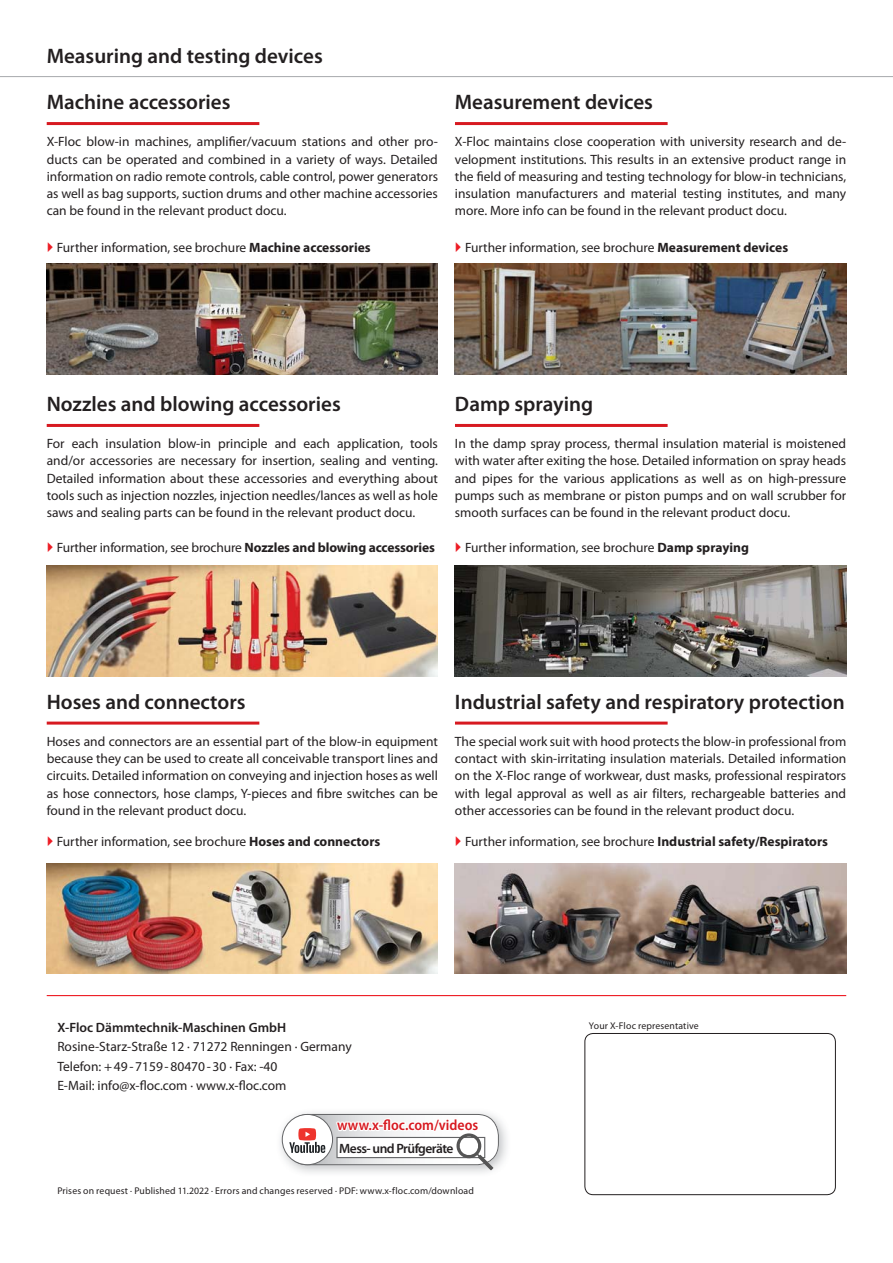
<style>
.page{position:relative;width:893px;height:1263px;background:#fff}
.page>*{position:absolute;margin:0;border:0;box-sizing:border-box;transform-origin:0 0}
.t1{font:600 21px "Myriad Pro";color:#231f20}
.t2{font:600 semi-condensed 15px "Myriad Pro";color:#d71920}
.t3{font:13.5px/17.2px "Myriad Pro";color:#231f20;text-align:justify}
.t4{font:600 13.5px "Myriad Pro";color:#231f20}
.t5{font:600 13.5px "Myriad Pro";letter-spacing:-.04em;color:#231f20}
.t6{font:9.75px "Myriad Pro";letter-spacing:.015em;color:#231f20}
.s1{font-weight:700}
</style>
<div class="page">
<hr style="left:0;top:76px;width:893px;height:1px;background:#a7a9ac">
<hr style="left:47px;top:995px;width:799px;height:1px;background:#ed1c24">
<div style="left:585px;top:1033px;width:250px;height:162px;border:1px solid #231f20;border-radius:8px"></div>
<img style="left:47px;top:863px;width:391px;height:111px">
<img style="left:455px;top:863px;width:391px;height:111px">
<img style="left:47px;top:264px;width:391px;height:110px">
<img style="left:47px;top:566px;width:391px;height:110px">
<img style="left:455px;top:264px;width:391px;height:110px">
<img style="left:455px;top:566px;width:391px;height:110px">
<hr style="left:47px;top:122px;width:212px;height:3px;background:#d71920">
<hr style="left:455px;top:122px;width:213px;height:3px;background:#d71920">
<hr style="left:47px;top:424px;width:212px;height:3px;background:#d71920">
<hr style="left:455px;top:424px;width:213px;height:3px;background:#d71920">
<hr style="left:47px;top:722px;width:212px;height:3px;background:#d71920">
<hr style="left:455px;top:722px;width:213px;height:3px;background:#d71920">
<img style="left:280px;top:1120px;width:227px;height:53px">
<svg style="left:286px;top:1112px;width:213px;height:58px"></svg>
<h1 class="t1" style="left:47px;top:48px;width:277px">Measuring and testing devices</h1>
<h1 class="t1" style="left:47px;top:94px;width:185px">Machine accessories</h1>
<h1 class="t1" style="left:455px;top:94px;width:199px">Measurement devices</h1>
<p class="t3" style="left:47px;top:134px;width:393px">X-Floc blow-in machines, amplifier/vacuum stations and other pro&shy;ducts can be operated and combined in a variety of ways. Detailed information on radio remote controls, cable control, power generators as well as bag supports, suction drums and other machine accessories can be found in the relevant product docu.</p>
<p class="t3" style="left:57px;top:240px;width:315px">Further information, see brochure <span class="s1">Machine accessories</span></p>
<p class="t3" style="left:455px;top:134px;width:393px">X-Floc maintains close cooperation with university research and de&shy;velopment institutions. This results in an extensive product range in the field of measuring and testing technology for blow-in technicians, insulation manufacturers and material testing institutes, and many more. More info can be found in the relevant product docu.</p>
<p class="t3" style="left:465px;top:240px;width:325px">Further information, see brochure <span class="s1">Measurement devices</span></p>
<h1 class="t1" style="left:47px;top:396px;width:295px">Nozzles and blowing accessories</h1>
<h1 class="t1" style="left:455px;top:396px;width:140px">Damp spraying</h1>
<p class="t3" style="left:47px;top:436px;width:393px">For each insulation blow-in principle and each application, tools and/or accessories are necessary for insertion, sealing and venting.<br>Detailed information about these accessories and everything about tools such as injection nozzles, injection needles/lances as well as hole saws and sealing parts can be found in the relevant product docu.</p>
<p class="t3" style="left:57px;top:539px;width:380px">Further information, see brochure <span class="s1">Nozzles and blowing accessories</span></p>
<p class="t3" style="left:455px;top:436px;width:393px">In the damp spray process, thermal insulation material is moistened with water after exiting the hose. Detailed information on spray heads and pipes for the various applications as well as on high-pressure pumps such as membrane or piston pumps and on wall scrubber for smooth surfaces can be found in the relevant product docu.</p>
<p class="t3" style="left:465px;top:539px;width:285px">Further information, see brochure <span class="s1">Damp spraying</span></p>
<h1 class="t1" style="left:47px;top:694px;width:200px">Hoses and connectors</h1>
<h1 class="t1" style="left:455px;top:694px;width:391px">Industrial safety and respiratory protection</h1>
<p class="t3" style="left:47px;top:734px;width:393px">Hoses and connectors are an essential part of the blow-in equipment because they can be used to create all conceivable transport lines and circuits. Detailed information on conveying and injection hoses as well as hose connectors, hose clamps, Y-pieces and fibre switches can be found in the relevant product docu.</p>
<p class="t3" style="left:57px;top:834px;width:325px">Further information, see brochure <span class="s1">Hoses and connectors</span></p>
<p class="t3" style="left:455px;top:734px;width:393px">The special work suit with hood protects the blow-in professional from contact with skin-irritating insulation materials. Detailed information on the X-Floc range of workwear, dust masks, professional respirators with legal approval as well as air filters, rechargeable batteries and other accessories can be found in the relevant product docu.</p>
<p class="t3" style="left:465px;top:834px;width:364px">Further information, see brochure <span class="s1">Industrial safety/Respirators</span></p>
<p class="t4" style="left:57px;top:1022px;width:230px">X-Floc Dämmtechnik-Maschinen GmbH</p>
<p class="t3" style="left:57px;top:1038px;width:296px;line-height:19.2px;text-align:left">Rosine-Starz-Straße 12 · 71272 Renningen · Germany<br>Telefon: + 49 - 7159 - 80470 - 30 · Fax: -40<br>E-Mail: info@x-floc.com · www.x-floc.com</p>
<p class="t6" style="left:589px;top:1022px;width:111px">Your X-Floc representative</p>
<p class="t2" style="left:337px;top:1116px;width:143px">www.x-floc.com/videos</p>
<p class="t5" style="left:339px;top:1143px;width:116px">Mess- und Prüfgeräte</p>
<p class="t6" style="left:57px;top:1187px;width:418px">Prises on request · Published 11.2022 · Errors and changes reserved · PDF: www.x-floc.com/download</p>
</div>
